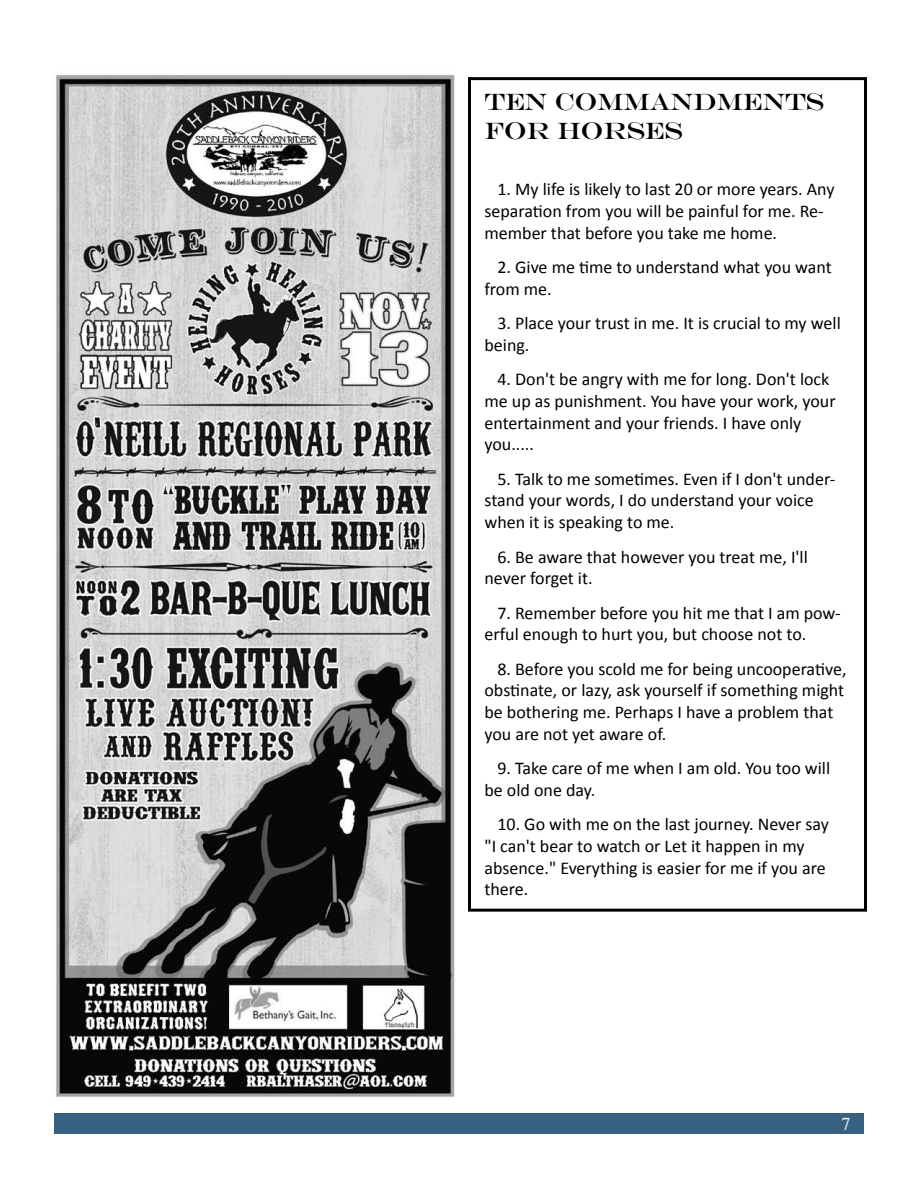
<style>
.page{position:relative;width:918px;height:1188px;background:#fff}
.page>*{position:absolute;margin:0;border:0;box-sizing:border-box;transform-origin:0 0}
.t1{font:24px/28.8px "Engravers";letter-spacing:-.02em;color:#000}
.t2{font:18px/21.6px "Calibri";color:#000}
.t3{font:18px "Times";color:#fff}
</style>
<div class="page">
<div style="left:54px;top:1113px;width:810px;height:21px;background:#386181"></div>
<img style="left:56px;top:74px;width:399px;height:1023px">
<div style="left:468px;top:77px;width:399px;height:835px;border:3px solid #000"></div>
<h1 class="t1" style="left:484px;top:87px;width:341px">TEN COMMANDMENTS<br>FOR HORSES</h1>
<p class="t2" style="left:484px;top:178px;width:352px;text-indent:13px">1. My life is likely to last 20 or more years. Any separation from you will be painful for me. Re&shy;member that before you take me home.</p>
<p class="t2" style="left:484px;top:255px;width:349px;text-indent:13px">2. Give me time to understand what you want from me.</p>
<p class="t2" style="left:484px;top:312px;width:358px;text-indent:13px">3. Place your trust in me. It is crucial to my well being.</p>
<p class="t2" style="left:484px;top:368px;width:353px;text-indent:13px">4. Don't be angry with me for long. Don't lock me up as punishment. You have your work, your entertainment and your friends. I have only you.....</p>
<p class="t2" style="left:485px;top:467px;width:352px;text-indent:13px">5. Talk to me sometimes. Even if I don't under&shy;stand your words, I do understand your voice when it is speaking to me.</p>
<p class="t2" style="left:485px;top:545px;width:325px;text-indent:13px">6. Be aware that however you treat me, I'll never forget it.</p>
<p class="t2" style="left:485px;top:601px;width:358px;text-indent:13px">7. Remember before you hit me that I am pow&shy;erful enough to hurt you, but choose not to.</p>
<p class="t2" style="left:485px;top:657px;width:364px;text-indent:13px">8. Before you scold me for being uncooperative, obstinate, or lazy, ask yourself if something might be bothering me. Perhaps I have a problem that you are not yet aware of.</p>
<p class="t2" style="left:485px;top:757px;width:347px;text-indent:13px">9. Take care of me when I am old. You too will be old one day.</p>
<p class="t2" style="left:485px;top:813px;width:346px;text-indent:13px">10. Go with me on the last journey. Never say "I can't bear to watch or Let it happen in my absence." Everything is easier for me if you are there.</p>
<p class="t3" style="left:842px;top:1107px;width:10px">7</p>
</div>
